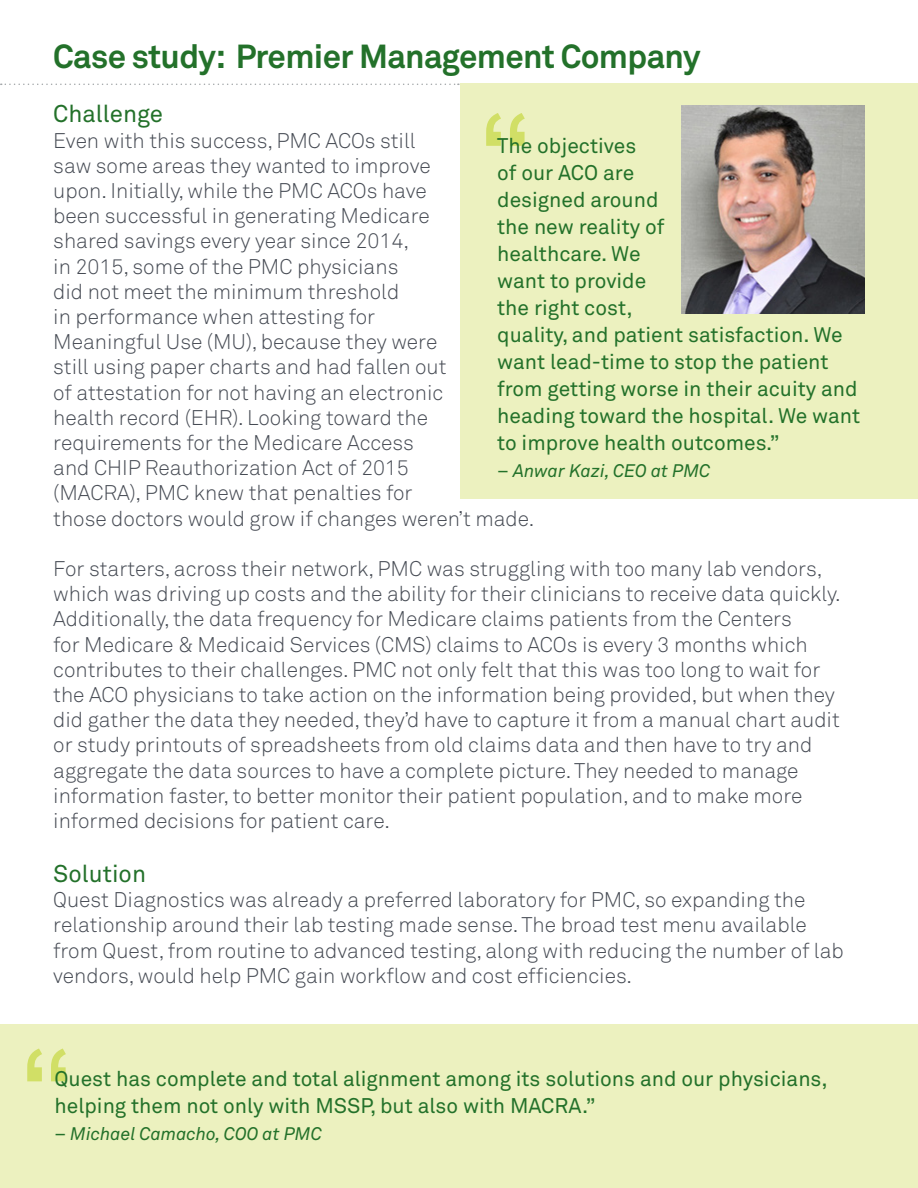
<style>
.page{position:relative;width:918px;height:1188px;background:#fff}
.page>*{position:absolute;margin:0;border:0;box-sizing:border-box;transform-origin:0 0}
.t1{font:120px "Akkurat Pro";color:#c0d32b}
.t2{font:700 33px "Akkurat Pro";letter-spacing:-.02em;color:#23712a}
.t3{font:24px "Akkurat Pro";color:#23712a}
.t4{font:300 21px/25.2px "Akkurat Pro";color:#464b54}
.t5{font:21px/27px "Akkurat Pro";color:#23712a}
.t6{font:italic 18px "Akkurat Pro";color:#23712a}
.s1{font-style:normal}
</style>
<div class="page">
<svg style="left:1px;top:84px;width:458px;height:1px"></svg>
<div style="left:460px;top:84px;width:458px;height:415px;background:#ecf1bf"></div>
<img style="left:681px;top:105px;width:183px;height:208px">
<div style="left:0;top:1024px;width:918px;height:164px;background:#ecf1bf"></div>
<p class="t2" style="left:53px;top:36px;width:649px">Case study: Premier Management Company</p>
<p class="t3" style="left:53px;top:100px;width:111px">Challenge</p>
<p class="t4" style="left:53px;top:128px;width:483px">Even with this success, PMC ACOs still<br>saw some areas they wanted to improve<br>upon. Initially, while the PMC ACOs have<br>been successful in generating Medicare<br>shared savings every year since 2014,<br>in 2015, some of the PMC physicians<br>did not meet the minimum threshold<br>in performance when attesting for<br>Meaningful Use (MU), because they were<br>still using paper charts and had fallen out<br>of attestation for not having an electronic<br>health record (EHR). Looking toward the requirements for the Medicare Access<br>and CHIP Reauthorization Act of 2015<br>(MACRA), PMC knew that penalties for<br>those doctors would grow if changes weren’t made.</p>
<p class="t4" style="left:53px;top:556px;width:789px">For starters, across their network, PMC was struggling with too many lab vendors, which was driving up costs and the ability for their clinicians to receive data quickly.<br>Additionally, the data frequency for Medicare claims patients from the Centers<br>for Medicare &amp; Medicaid Services (CMS) claims to ACOs is every 3 months which contributes to their challenges. PMC not only felt that this was too long to wait for the ACO physicians to take action on the information being provided, but when they did gather the data they needed, they’d have to capture it from a manual chart audit or study printouts of spreadsheets from old claims data and then have to try and aggregate the data sources to have a complete picture. They needed to manage information faster, to better monitor their patient population, and to make more informed decisions for patient care.</p>
<p class="t3" style="left:53px;top:860px;width:94px">Solution</p>
<p class="t4" style="left:53px;top:887px;width:792px">Quest Diagnostics was already a preferred laboratory for PMC, so expanding the relationship around their lab testing made sense. The broad test menu available from Quest, from routine to advanced testing, along with reducing the number of lab vendors, would help PMC gain workflow and cost efficiencies.</p>
<h1 class="t1" style="left:477px;top:87px;width:58px">“</h1>
<p class="t5" style="left:497px;top:133px;width:365px">The objectives<br>of our ACO are<br>designed around<br>the new reality of<br>healthcare. We<br>want to provide<br>the right cost,<br>quality, and patient satisfaction. We want lead-time to stop the patient from getting worse in their acuity and heading toward the hospital. We want to improve health outcomes.”</p>
<p class="t6" style="left:497px;top:461px;width:215px"><span class="s1">–</span> Anwar Kazi, CEO at PMC</p>
<h1 class="t1" style="left:18px;top:1023px;width:58px">“</h1>
<p class="t5" style="left:54px;top:1065px;width:775px">Quest has complete and total alignment among its solutions and our physicians, helping them not only with MSSP, but also with MACRA.”</p>
<p class="t6" style="left:54px;top:1123px;width:269px"><span class="s1">–</span> Michael Camacho, COO at PMC</p>
</div>
